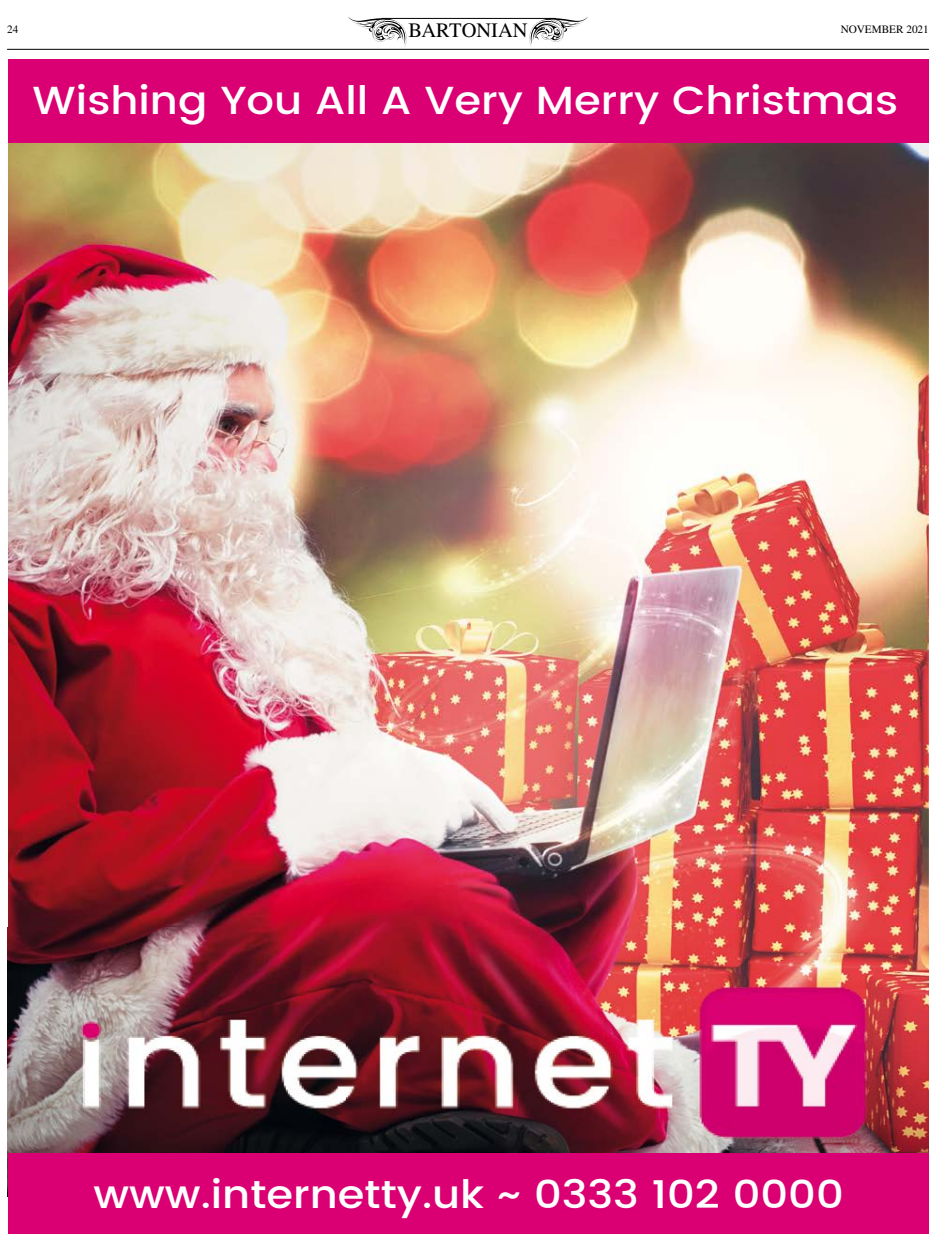
<style>
.page{position:relative;width:936px;height:1241px;background:#fff}
.page>*{position:absolute;margin:0;border:0;box-sizing:border-box;transform-origin:0 0}
.t1{font:500 39.12px "Poppins";color:#fff;scale:1.11 1}
.t2{font:20.5px "STIX General";color:#000}
.t3{font:11.25px "STIX General";color:#000}
</style>
<div class="page">
<hr style="left:381px;top:18px;width:175px;height:1px;background:#000">
<svg style="left:529px;top:16px;width:59px;height:31px"></svg>
<svg style="left:348px;top:16px;width:59px;height:31px"></svg>
<hr style="left:7px;top:49px;width:921px;height:1px;background:#000">
<img style="left:8px;top:143px;width:920px;height:784px">
<img style="left:8px;top:927px;width:920px;height:226px">
<div style="left:8px;top:1153px;width:920px;height:80px;background:#da0073"></div>
<div style="left:8px;top:59px;width:920px;height:84px;background:#da0073"></div>
<p class="t3" style="left:7px;top:22px;width:13px">24</p>
<p class="t2" style="left:408px;top:16px;width:121px">BARTONIAN</p>
<p class="t3" style="left:840px;top:22px;width:89px">NOVEMBER 2021</p>
<p class="t1" style="left:33px;top:71px;width:781px">Wishing You All A Very Merry Christmas</p>
<p class="t1" style="left:94px;top:1164px;width:677px">www.internetty.uk ~ 0333 102 0000</p>
</div>
